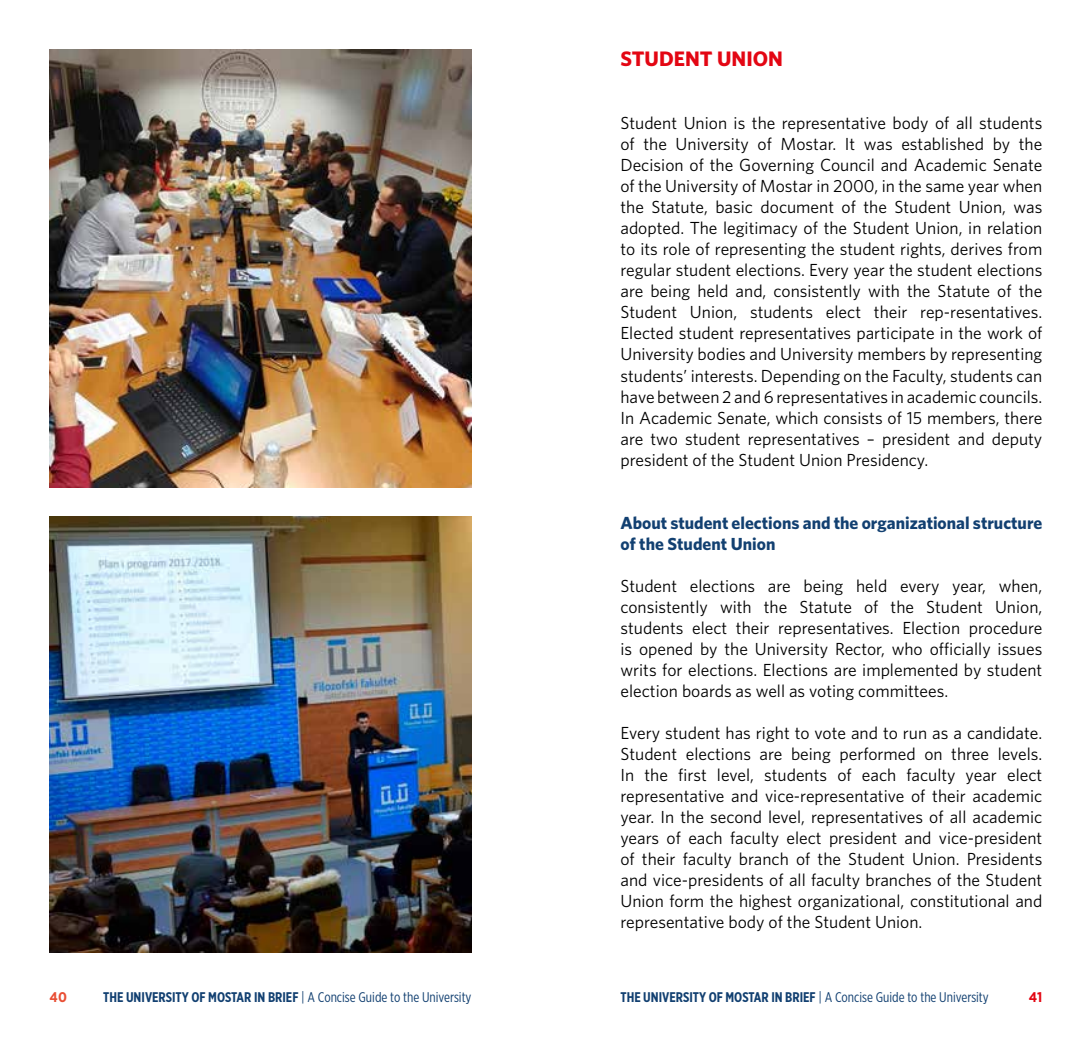
<style>
.page{position:relative;width:1092px;height:1042px;background:#fff}
.page>*{position:absolute;margin:0;border:0;box-sizing:border-box;transform-origin:0 0}
.t1{font:700 21px "Whitney";color:#e30613}
.t2{font:17.5px/21px "Whitney";color:#000;text-align:justify}
.t3{font:700 17.5px/21px "Whitney";color:#124071}
.t4{font:14px "Gotham X Narrow";color:#124071}
.t5{font:700 14px "Gotham Narrow";color:#e94f35}
.t6{font:700 14px "Gotham Narrow";color:#e30613}
.s1{font-weight:700}
</style>
<div class="page">
<img style="left:50px;top:516px;width:421px;height:436px">
<img style="left:50px;top:50px;width:421px;height:437px">
<p class="t1" style="left:620px;top:45px;width:164px">STUDENT UNION</p>
<p class="t2" style="left:620px;top:112px;width:423px">Student Union is the representative body of all students of the University of Mostar. It was established by the Decision of the Governing Council and Academic Senate of the University of Mostar in 2000, in the same year when the Statute, basic document of the Student Union, was adopted. The legitimacy of the Student Union, in relation to its role of representing the student rights, derives from regular student elections. Every year the student elections are being held and, consistently with the Statute of the Student Union, students elect their rep-resentatives.<br>Elected student representatives participate in the work of University bodies and University members by representing students’ interests. Depending on the Faculty, students can have between 2 and 6 representatives in academic councils.<br>In Academic Senate, which consists of 15 members, there are two student representatives – president and deputy president of the Student Union Presidency.</p>
<p class="t3" style="left:620px;top:511px;width:423px">About student elections and the organizational structure of the Student Union</p>
<p class="t2" style="left:620px;top:574px;width:423px">Student elections are being held every year, when, consistently with the Statute of the Student Union, students elect their representatives. Election procedure is opened by the University Rector, who officially issues writs for elections. Elections are implemented by student election boards as well as voting committees.</p>
<p class="t2" style="left:620px;top:721px;width:423px">Every student has right to vote and to run as a candidate.<br>Student elections are being performed on three levels.<br>In the first level, students of each faculty year elect representative and vice-representative of their academic year. In the second level, representatives of all academic years of each faculty elect president and vice-president of their faculty branch of the Student Union. Presidents and vice-presidents of all faculty branches of the Student Union form the highest organizational, constitutional and representative body of the Student Union.</p>
<p class="t5" style="left:50px;top:988px;width:19px">40</p>
<p class="t4" style="left:103px;top:989px;width:370px"><span class="s1">THE UNIVERSITY OF MOSTAR IN BRIEF</span> | A Concise Guide to the University</p>
<p class="t4" style="left:620px;top:989px;width:370px"><span class="s1">THE UNIVERSITY OF MOSTAR IN BRIEF</span> | A Concise Guide to the University</p>
<p class="t6" style="left:1028px;top:988px;width:15px">41</p>
</div>
